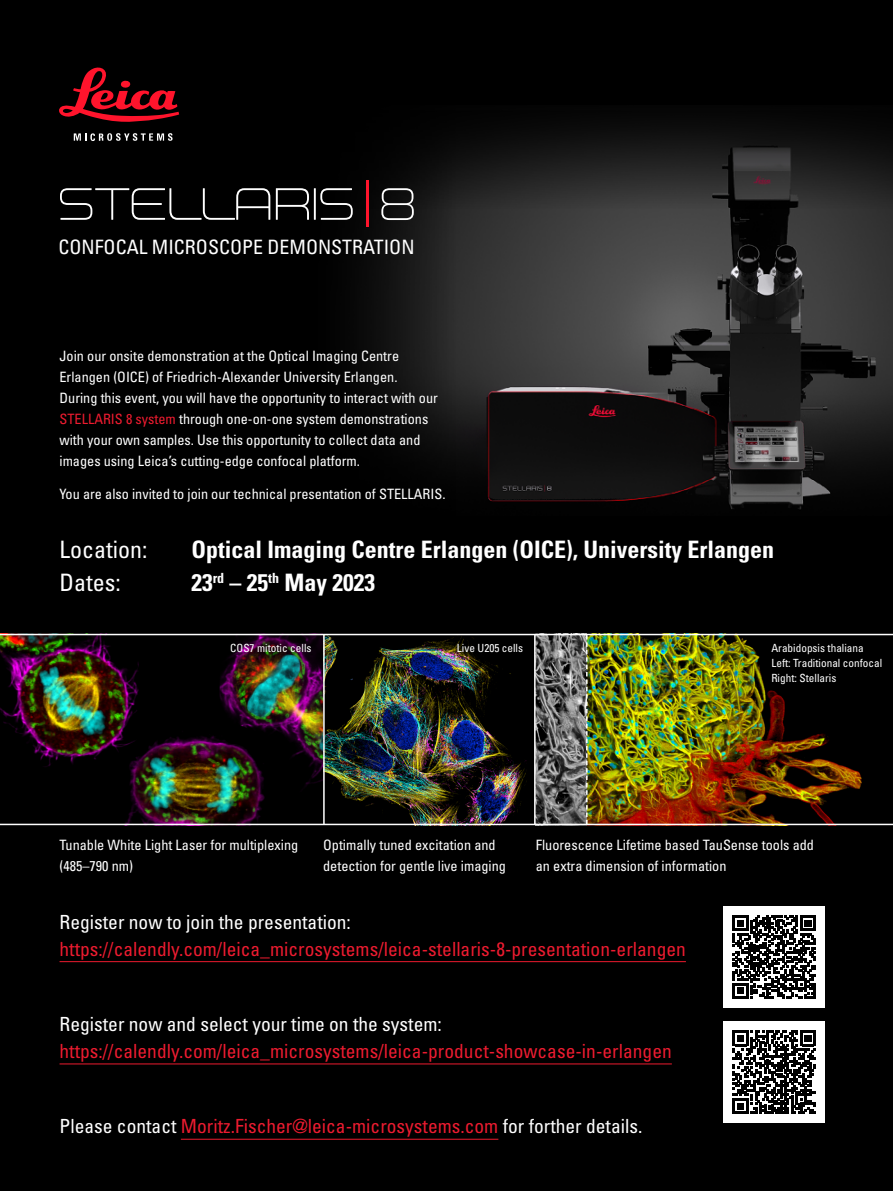
<style>
.page{position:relative;width:893px;height:1191px;background:#000}
.page>*{position:absolute;margin:0;border:0;box-sizing:border-box;transform-origin:0 0}
.t1{font:700 condensed 24px "Univers LT Std";color:#fff}
.t2{font:condensed 24px "Univers LT Std";color:#fff}
.t3{font:condensed 19.8px "Univers LT Std";color:#fff}
.t4{font:condensed 19.5px "Univers LT Std";color:#ed1b2f}
.t5{font:condensed 19.5px "Univers LT Std";color:#fff}
.t6{font:condensed 14.25px/21px "Univers LT Std";color:#fff}
.t7{font:condensed 11.25px/15px "Univers LT Std";color:#fff}
.s1{color:#ed1b2f}
.s2{color:#fff}
</style>
<div class="page">
<img style="left:313px;top:208px;width:580px;height:302px">
<hr style="left:60px;top:961px;width:626px;height:1px;background:#ed1b2f">
<hr style="left:60px;top:1063px;width:612px;height:1px;background:#ed1b2f">
<hr style="left:181px;top:1138px;width:317px;height:1px;background:#ed1b2f">
<svg style="left:73px;top:114px;width:820px;height:94px"></svg>
<img style="left:0;top:634px;width:893px;height:191px">
<svg style="left:60px;top:188px;width:210px;height:32px"></svg>
<svg style="left:276px;top:188px;width:33px;height:32px"></svg>
<hr style="left:314px;top:188px;width:2px;height:32px;background:#fff">
<svg style="left:320px;top:188px;width:33px;height:32px"></svg>
<hr style="left:366px;top:180px;width:3px;height:47px;background:#ff142c">
<svg style="left:381px;top:188px;width:33px;height:32px"></svg>
<svg style="left:59px;top:67px;width:120px;height:55px"></svg>
<svg style="left:74px;top:133px;width:99px;height:8px"></svg>
<div style="left:724px;top:906px;width:101px;height:101px;background:#fff"></div>
<svg style="left:733px;top:915px;width:83px;height:83px"></svg>
<div style="left:724px;top:1021px;width:101px;height:101px;background:#fff"></div>
<svg style="left:733px;top:1030px;width:83px;height:83px"></svg>
<h2 class="t3" style="left:58px;top:234px;width:358px">CONFOCAL MICROSCOPE DEMONSTRATION</h2>
<p class="t6" style="left:60px;top:345px;width:380px">Join our onsite demonstration at the Optical Imaging Centre Erlangen (OICE) of Friedrich-Alexander University Erlangen.<br>During this event, you will have the opportunity to interact with our <span class="s1">STELLARIS 8 system</span> through one-on-one system demonstrations with your own samples. Use this opportunity to collect data and images using Leica’s cutting-edge confocal platform.</p>
<p class="t6" style="left:60px;top:483px;width:388px">You are also invited to join our technical presentation of STELLARIS.</p>
<h1 class="t2" style="left:60px;top:534px;width:89px">Location:</h1>
<h1 class="t1" style="left:191px;top:534px;width:584px">Optical Imaging Centre Erlangen (OICE), University Erlangen</h1>
<h1 class="t2" style="left:60px;top:567px;width:63px">Dates:</h1>
<h1 class="t1" style="left:191px;top:567px;width:185px">23<sup>rd</sup> – 25<sup>th</sup> May 2023</h1>
<p class="t7" style="left:230px;top:640px;width:83px">COS7 mitotic cells</p>
<p class="t7" style="left:457px;top:640px;width:68px">Live U205 cells</p>
<p class="t7" style="left:771px;top:640px;width:112px">Arabidopsis thaliana<br>Left: Traditional confocal<br>Right: Stellaris</p>
<p class="t6" style="left:60px;top:834px;width:240px">Tunable White Light Laser for multiplexing (485–790 nm)</p>
<p class="t6" style="left:323px;top:834px;width:184px">Optimally tuned excitation and detection for gentle live imaging</p>
<p class="t6" style="left:536px;top:834px;width:280px">Fluorescence Lifetime based TauSense tools add an extra dimension of information</p>
<h3 class="t5" style="left:60px;top:909px;width:293px">Register now to join the presentation:</h3>
<h3 class="t4" style="left:60px;top:936px;width:628px">https://calendly.com/leica_microsystems/leica-stellaris-8-presentation-erlangen</h3>
<h3 class="t5" style="left:60px;top:1011px;width:384px">Register now and select your time on the system:</h3>
<h3 class="t4" style="left:60px;top:1038px;width:614px">https://calendly.com/leica_microsystems/leica-product-showcase-in-erlangen</h3>
<h3 class="t4" style="left:60px;top:1114px;width:584px"><span class="s2">Please contact</span> Moritz.Fischer@leica-microsystems.com <span class="s2">for forther details.</span></h3>
</div>
